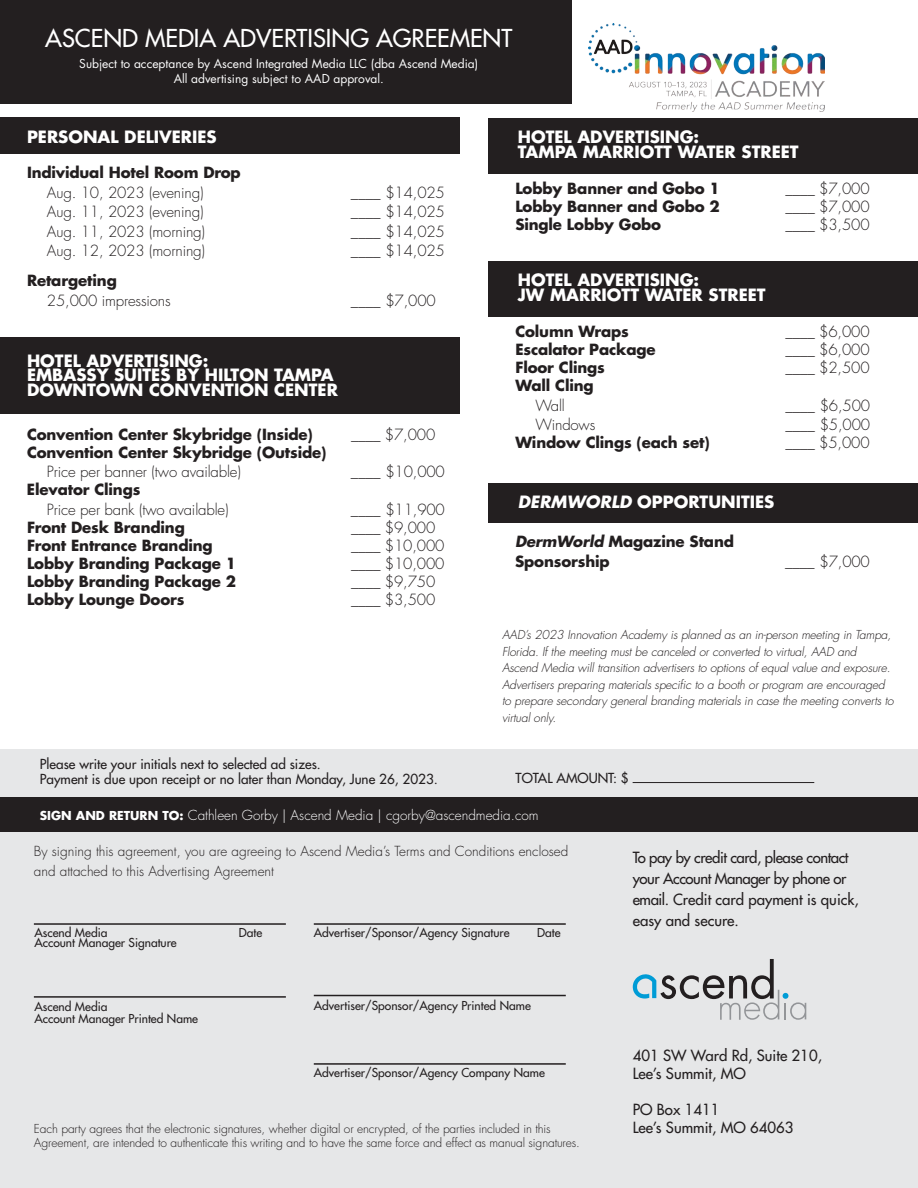
<style>
.page{position:relative;width:918px;height:1188px;background:#fff}
.page>*{position:absolute;margin:0;border:0;box-sizing:border-box;transform-origin:0 0}
.t1{font:500 24px "Futura Std";color:#fff}
.t2{font:700 16.5px "Futura Std";color:#fff}
.t3{font:300 15px "Futura Std";letter-spacing:-.01em;color:#231f20}
.t4{font:700 15px "Futura Std";letter-spacing:-.01em;color:#231f20}
.t5{font:500 15px/21px "Futura Std";letter-spacing:-.03em;color:#231f20}
.t6{font:500 15px/18px "Futura Std";color:#231f20}
.t7{font:300 13.5px/19.5px "Futura Std";color:#231f20}
.t8{font:500 13.5px "Futura Std";color:#231f20}
.t9{font:300 13.5px "Futura Std";color:#fff}
.t10{font:italic 300 12px/16.5px "Futura Std";letter-spacing:-.01em;color:#231f20}
.Bullets{font:300 12px/13.5px "Futura Std";letter-spacing:-.01em;color:#231f20}
.t11{font:500 12px "Futura Std";color:#231f20}
.t12{font:12px "Futura Std";color:#fff}
.s1{font-weight:700}
.s2{font-weight:400}
.s3{font-style:italic}
.s4{font-weight:700;font-size:12px}
</style>
<div class="page">
<div style="left:0;top:337px;width:460px;height:76px;background:#231f20"></div>
<div style="left:489px;top:118px;width:429px;height:55px;background:#231f20"></div>
<div style="left:0;top:749px;width:918px;height:439px;background:#e6e7e8"></div>
<div style="left:0;top:0;width:572px;height:104px;background:#231f20"></div>
<div style="left:0;top:118px;width:460px;height:36px;background:#231f20"></div>
<img style="left:589px;top:23px;width:235px;height:89px">
<svg style="left:633px;top:959px;width:173px;height:61px"></svg>
<hr style="left:314px;top:995px;width:252px;height:1px;background:#231f20">
<hr style="left:314px;top:1063px;width:252px;height:2px;background:#231f20">
<hr style="left:34px;top:923px;width:252px;height:2px;background:#231f20">
<hr style="left:314px;top:923px;width:252px;height:2px;background:#231f20">
<hr style="left:34px;top:996px;width:252px;height:2px;background:#231f20">
<div style="left:0;top:798px;width:918px;height:34px;background:#231f20"></div>
<hr style="left:633px;top:782px;width:181px;height:1px;background:#231f20">
<div style="left:489px;top:483px;width:429px;height:39px;background:#231f20"></div>
<div style="left:489px;top:261px;width:429px;height:55px;background:#231f20"></div>
<p class="t1" style="left:45px;top:24px;width:469px">ASCEND MEDIA ADVERTISING AGREEMENT</p>
<p class="t12" style="left:79px;top:56px;width:401px">Subject to acceptance by Ascend Integrated Media LLC (dba Ascend Media)</p>
<p class="t12" style="left:174px;top:71px;width:212px">All advertising subject to AAD approval.</p>
<p class="t2" style="left:27px;top:126px;width:191px">PERSONAL DELIVERIES</p>
<p class="t4" style="left:27px;top:163px;width:215px">Individual Hotel Room Drop</p>
<p class="t3" style="left:47px;top:183px;width:158px">Aug. 10, 2023 (evening)</p>
<p class="t3" style="left:351px;top:183px;width:95px"><span class="s1">____</span> $14,025</p>
<p class="t3" style="left:47px;top:203px;width:158px">Aug. 11, 2023 (evening)</p>
<p class="t3" style="left:351px;top:203px;width:95px"><span class="s1">____</span> $14,025</p>
<p class="t3" style="left:47px;top:222px;width:160px">Aug. 11, 2023 (morning)</p>
<p class="t3" style="left:351px;top:222px;width:95px"><span class="s1">____</span> $14,025</p>
<p class="t3" style="left:47px;top:242px;width:160px">Aug. 12, 2023 (morning)</p>
<p class="t3" style="left:351px;top:242px;width:95px"><span class="s1">____</span> $14,025</p>
<p class="t4" style="left:27px;top:271px;width:91px">Retargeting</p>
<p class="t3" style="left:47px;top:291px;width:125px">25,000 impressions</p>
<p class="t3" style="left:351px;top:291px;width:86px"><span class="s1">____</span> $7,000</p>
<p class="t2" style="left:27px;top:349px;width:183px">HOTEL ADVERTISING:</p>
<p class="t2" style="left:27px;top:364px;width:308px">EMBASSY SUITES BY HILTON TAMPA</p>
<p class="t2" style="left:27px;top:379px;width:312px">DOWNTOWN CONVENTION CENTER</p>
<p class="t4" style="left:27px;top:424px;width:287px">Convention Center Skybridge (Inside)</p>
<p class="t3" style="left:351px;top:425px;width:86px">____ $7,000</p>
<p class="t4" style="left:27px;top:442px;width:301px">Convention Center Skybridge (Outside)</p>
<p class="t3" style="left:47px;top:462px;width:196px">Price per banner (two available)</p>
<p class="t3" style="left:351px;top:462px;width:95px"><span class="s1">____</span> $10,000</p>
<p class="t4" style="left:27px;top:479px;width:115px">Elevator Clings</p>
<p class="t3" style="left:47px;top:500px;width:183px">Price per bank (two available)</p>
<p class="t3" style="left:351px;top:500px;width:95px"><span class="s1">____</span> $11,900</p>
<p class="t4" style="left:27px;top:517px;width:159px">Front Desk Branding</p>
<p class="t3" style="left:351px;top:518px;width:86px">____ $9,000</p>
<p class="t4" style="left:27px;top:535px;width:187px">Front Entrance Branding</p>
<p class="t3" style="left:351px;top:536px;width:95px">____ $10,000</p>
<p class="t4" style="left:27px;top:553px;width:211px">Lobby Branding Package 1</p>
<p class="t3" style="left:351px;top:554px;width:95px">____ $10,000</p>
<p class="t4" style="left:27px;top:571px;width:211px">Lobby Branding Package 2</p>
<p class="t3" style="left:351px;top:572px;width:86px">____ $9,750</p>
<p class="t4" style="left:27px;top:589px;width:159px">Lobby Lounge Doors</p>
<p class="t3" style="left:351px;top:590px;width:86px">____ $3,500</p>
<p class="t8" style="left:40px;top:755px;width:282px">Please write your initials next to selected ad sizes.</p>
<p class="t8" style="left:40px;top:770px;width:400px">Payment is due upon receipt or no later than Monday, June 26, 2023<span class="s2">.</span></p>
<p class="t2" style="left:518px;top:126px;width:183px">HOTEL ADVERTISING:</p>
<p class="t2" style="left:518px;top:141px;width:282px">TAMPA MARRIOTT WATER STREET</p>
<p class="t4" style="left:515px;top:179px;width:206px">Lobby Banner and Gobo 1</p>
<p class="t3" style="left:785px;top:180px;width:86px">____ $7,000</p>
<p class="t4" style="left:515px;top:197px;width:206px">Lobby Banner and Gobo 2</p>
<p class="t3" style="left:785px;top:198px;width:86px">____ $7,000</p>
<p class="t4" style="left:515px;top:215px;width:147px">Single Lobby Gobo</p>
<p class="t3" style="left:785px;top:216px;width:86px">____ $3,500</p>
<p class="t2" style="left:518px;top:269px;width:183px">HOTEL ADVERTISING:</p>
<p class="t2" style="left:518px;top:284px;width:249px">JW MARRIOTT WATER STREET</p>
<p class="t4" style="left:515px;top:322px;width:115px">Column Wraps</p>
<p class="t3" style="left:785px;top:323px;width:86px">____ $6,000</p>
<p class="t4" style="left:515px;top:340px;width:142px">Escalator Package</p>
<p class="t3" style="left:785px;top:341px;width:86px">____ $6,000</p>
<p class="t4" style="left:515px;top:358px;width:91px">Floor Clings</p>
<p class="t3" style="left:785px;top:359px;width:86px">____ $2,500</p>
<p class="t4" style="left:515px;top:376px;width:80px">Wall Cling</p>
<p class="t3" style="left:535px;top:396px;width:31px">Wall</p>
<p class="t3" style="left:785px;top:396px;width:86px"><span class="s1">____</span> $6,500</p>
<p class="t3" style="left:535px;top:416px;width:62px">Windows</p>
<p class="t3" style="left:785px;top:416px;width:86px"><span class="s1">____</span> $5,000</p>
<p class="t4" style="left:515px;top:433px;width:196px">Window Clings (each set)</p>
<p class="t3" style="left:785px;top:434px;width:86px">____ $5,000</p>
<p class="t2" style="left:518px;top:491px;width:258px"><span class="s3">DERMWORLD</span> OPPORTUNITIES</p>
<p class="t4" style="left:515px;top:532px;width:220px"><span class="s3">DermWorld</span> Magazine Stand</p>
<p class="t4" style="left:515px;top:551px;width:96px">Sponsorship</p>
<p class="t3" style="left:785px;top:552px;width:86px"><span class="s1">____</span> $7,000</p>
<p class="t10" style="left:502px;top:627px;width:393px">AAD’s 2023 Innovation Academy is planned as an in-person meeting in Tampa, Florida. If the meeting must be canceled or converted to virtual, AAD and Ascend Media will transition advertisers to options of equal value and exposure.<br>Advertisers preparing materials specific to a booth or program are encouraged to prepare secondary general branding materials in case the meeting converts to virtual only.</p>
<p class="t8" style="left:516px;top:769px;width:115px">TOTAL AMOUNT: $</p>
<p class="t9" style="left:40px;top:807px;width:500px"><span class="s4">SIGN AND RETURN TO:</span> Cathleen Gorby | Ascend Media | cgorby@ascendmedia.com</p>
<p class="t7" style="left:34px;top:842px;width:536px">By signing this agreement, you are agreeing to Ascend Media’s Terms and Conditions enclosed and attached to this Advertising Agreement</p>
<p class="t11" style="left:34px;top:925px;width:75px">Ascend Media</p>
<p class="t11" style="left:34px;top:935px;width:144px">Account Manager Signature</p>
<p class="t11" style="left:34px;top:999px;width:75px">Ascend Media</p>
<p class="t11" style="left:34px;top:1011px;width:165px">Account Manager Printed Name</p>
<p class="t11" style="left:239px;top:925px;width:25px">Date</p>
<p class="t11" style="left:314px;top:925px;width:197px">Advertiser/Sponsor/Agency Signature</p>
<p class="t11" style="left:537px;top:925px;width:25px">Date</p>
<p class="t11" style="left:314px;top:998px;width:219px">Advertiser/Sponsor/Agency Printed Name</p>
<p class="t11" style="left:314px;top:1065px;width:233px">Advertiser/Sponsor/Agency Company Name</p>
<p class="Bullets" style="left:34px;top:1122px;width:548px">Each party agrees that the electronic signatures, whether digital or encrypted, of the parties included in this<br>Agreement, are intended to authenticate this writing and to have the same force and effect as manual signatures.</p>
<p class="t5" style="left:633px;top:847px;width:227px">To pay by credit card, please contact your Account Manager by phone or email. Credit card payment is quick, easy and secure.</p>
<p class="t6" style="left:633px;top:1046px;width:191px">401 SW Ward Rd, Suite 210,<br>Lee’s Summit, MO</p>
<p class="t6" style="left:633px;top:1100px;width:162px">PO Box 1411<br>Lee’s Summit, MO 64063</p>
</div>
